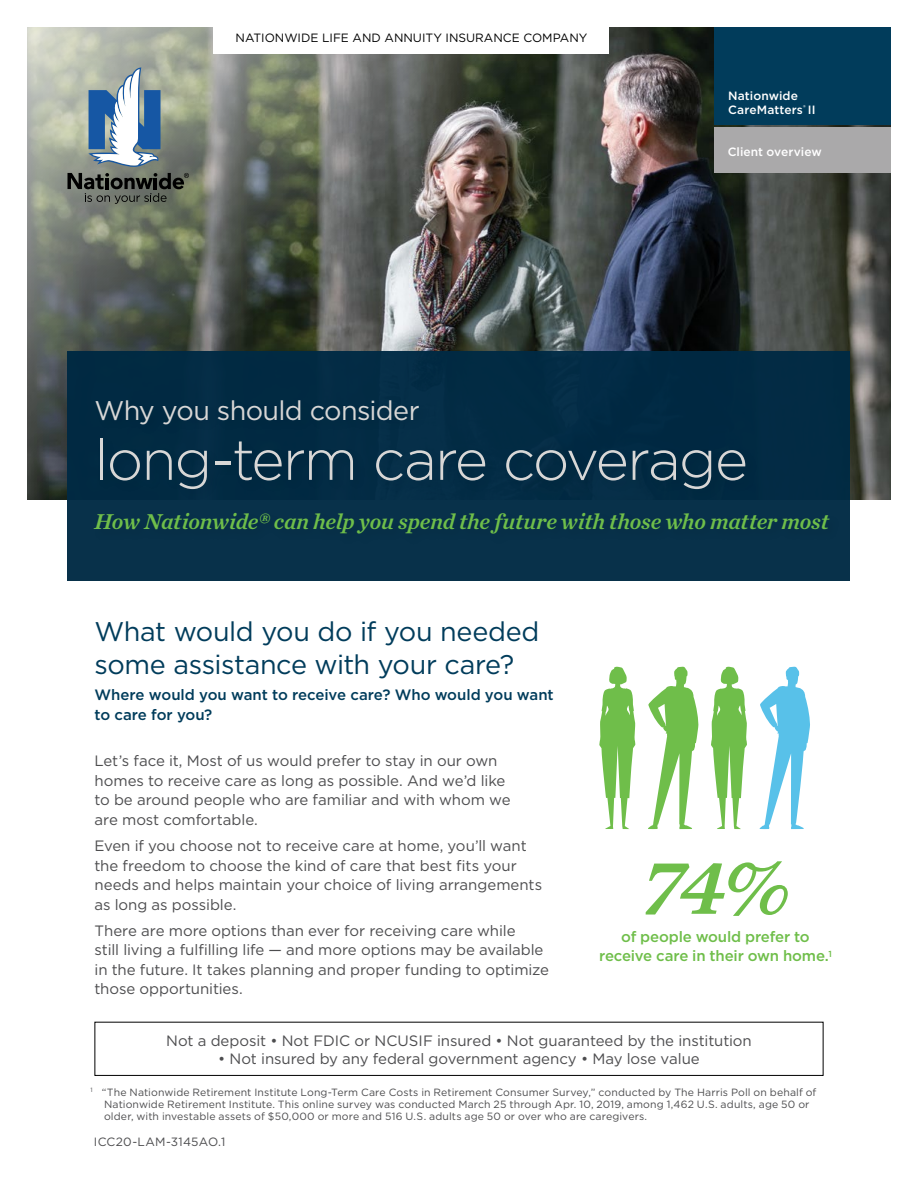
<style>
.page{position:relative;width:918px;height:1188px;background:#fff}
.page>*{position:absolute;margin:0;border:0;box-sizing:border-box;transform-origin:0 0}
.t1{font:italic 81px "Chronicle Text G1 Semi";color:#6fbe4a}
.h1_cover{font:300 57px "Gotham";letter-spacing:-.035em;color:#d8d7d6}
.h2_CM_Heads{font:27px/33px "Gotham";letter-spacing:-.015em;color:#013c5b}
.h1_cover-2{font:27px "Gotham";letter-spacing:-.025em;color:#d8d7d6}
.h2_cover{font:italic 22.5px "Chronicle Text G1 Semi";letter-spacing:-.01em;color:#6fbe4a}
.CM_Body{font:15px/19.5px "Gotham";letter-spacing:-.005em;color:#4d4d4f}
.h3_subheads{font:500 15px/19.5px "Gotham";letter-spacing:-.005em;color:#013c5b}
.t2{font:500 15px "Gotham";letter-spacing:-.015em;color:#6fbe4a}
.t3{font:12px "Gotham";color:#000}
.t4{font:500 12px/14.2px "Gotham";letter-spacing:.005em;color:#fff}
.CM_Body-2{font:12px "Gotham";letter-spacing:.015em;color:#4d4d4f}
.CM_Body-3{font:10.5px/12px "Gotham";letter-spacing:.01em;color:#4d4d4f}
</style>
<div class="page">
<img style="left:27px;top:27px;width:864px;height:473px">
<svg style="left:88px;top:67px;width:73px;height:100px"></svg>
<svg style="left:68px;top:173px;width:121px;height:31px;background:#545850"></svg>
<div style="left:715px;top:27px;width:176px;height:98px;background:#013c5b"></div>
<div style="left:715px;top:127px;width:176px;height:46px;background:#aaa9aa"></div>
<div style="left:68px;top:351px;width:782px;height:229px;background:#032b45"></div>
<svg style="left:759px;top:667px;width:51px;height:162px"></svg>
<svg style="left:648px;top:667px;width:51px;height:162px"></svg>
<svg style="left:599px;top:667px;width:37px;height:162px"></svg>
<svg style="left:711px;top:667px;width:36px;height:162px"></svg>
<div style="left:214px;top:20px;width:395px;height:34px;background:#fff"></div>
<div style="left:94px;top:1022px;width:730px;height:54px;border:1px solid #000"></div>
<p class="t3" style="left:236px;top:30px;width:353px">NATIONWIDE LIFE AND ANNUITY INSURANCE COMPANY</p>
<p class="t4" style="left:728px;top:88px;width:89px">Nationwide<br>CareMatters<sup>®</sup> II</p>
<p class="t4" style="left:728px;top:144px;width:96px">Client overview</p>
<h1 class="h1_cover-2" style="left:94px;top:393px;width:327px">Why you should consider</h1>
<h1 class="h1_cover" style="left:94px;top:424px;width:655px">long-term care coverage</h1>
<h2 class="h2_cover" style="left:94px;top:504px;width:736px">How Nationwide® can help you spend the future with those who matter most</h2>
<h2 class="h2_CM_Heads" style="left:94px;top:614px;width:446px">What would you do if you needed some assistance with your care?</h2>
<h3 class="h3_subheads" style="left:94px;top:685px;width:461px">Where would you want to receive care? Who would you want to care for you?</h3>
<p class="CM_Body" style="left:94px;top:751px;width:418px">Let’s face it, Most of us would prefer to stay in our own homes to receive care as long as possible. And we’d like to be around people who are familiar and with whom we are most comfortable.</p>
<p class="CM_Body" style="left:94px;top:836px;width:449px">Even if you choose not to receive care at home, you’ll want the freedom to choose the kind of care that best fits your needs and helps maintain your choice of living arrangements as long as possible.</p>
<p class="CM_Body" style="left:94px;top:920px;width:456px">There are more options than ever for receiving care while<br>still living a fulfilling life — and more options may be available in the future. It takes planning and proper funding to optimize those opportunities.</p>
<p class="t2" style="left:621px;top:927px;width:190px">of people would prefer to</p>
<p class="t1" style="left:641px;top:823px;width:150px">74%</p>
<p class="t2" style="left:599px;top:946px;width:234px">receive care in their own home.<sup>1</sup></p>
<p class="CM_Body" style="left:166px;top:1030px;width:587px">Not a deposit • Not FDIC or NCUSIF insured • Not guaranteed by the institution</p>
<p class="CM_Body" style="left:218px;top:1048px;width:483px">• Not insured by any federal government agency • May lose value</p>
<p class="CM_Body-3" style="left:104px;top:1086px;width:714px;text-indent:-14px"><sup>1</sup> “The Nationwide Retirement Institute Long-Term Care Costs in Retirement Consumer Survey,” conducted by The Harris Poll on behalf of<br>Nationwide Retirement Institute. This online survey was conducted March 25 through Apr. 10, 2019, among 1,462 U.S. adults, age 50 or older, with investable assets of $50,000 or more and 516 U.S. adults age 50 or over who are caregivers.</p>
<p class="CM_Body-2" style="left:94px;top:1134px;width:133px">ICC20-LAM-3145AO.1</p>
</div>
